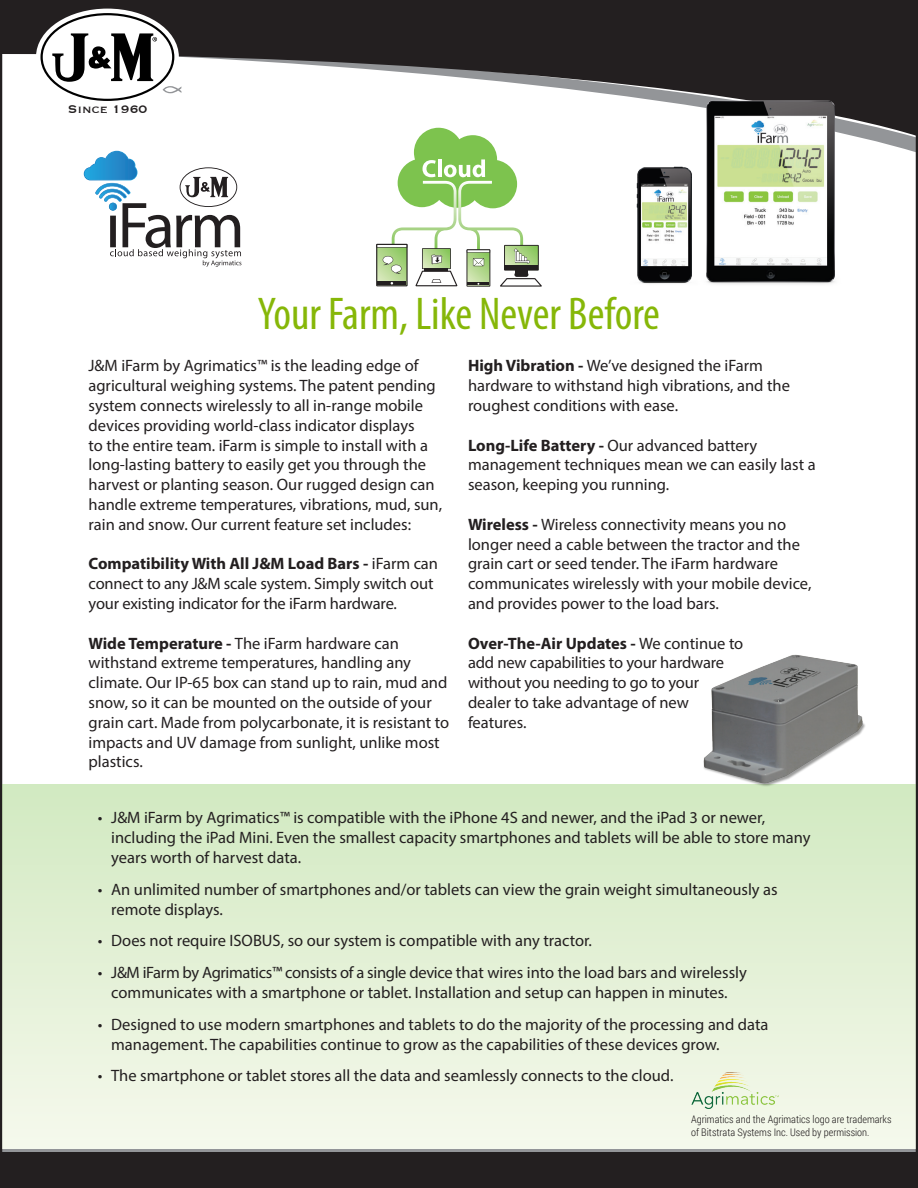
<style>
.page{position:relative;width:918px;height:1188px;background:#fff}
.page>*{position:absolute;margin:0;border:0;box-sizing:border-box;transform-origin:0 0}
.t1{font:condensed 46.2px "Myriad Pro";color:#86b708}
.t2{font:16.5px/19.8px "Myriad Pro";color:#231f20}
.t3{font:14.4px "Copperplate";color:#231f20}
.t4{font:300 10.5px/12.6px "Roboto Condensed";color:#231f20}
.s1{font-weight:700}
</style>
<div class="page">
<svg style="left:4px;top:4px;width:910px;height:138px;fill:#231f20"></svg>
<div style="left:0;top:1149px;width:918px;height:39px;background:#939598"></div>
<div style="left:0;top:1152px;width:918px;height:36px;background:#231f20"></div>
<svg style="left:31px;top:4px;width:152px;height:106px"></svg>
<div style="left:2px;top:784px;width:914px;height:365px;background:linear-gradient(to bottom,#d1e9c1,#f6f9ed)"></div>
<img style="left:603px;top:62px;width:261px;height:222px">
<img style="left:691px;top:654px;width:188px;height:136px">
<svg style="left:376px;top:128px;width:166px;height:159px"></svg>
<img style="left:691px;top:1073px;width:88px;height:39px">
<svg style="left:84px;top:151px;width:157px;height:116px"></svg>
<p class="t3" style="left:68px;top:99px;width:81px">Since 1960</p>
<p class="t1" style="left:258px;top:286px;width:404px">Your Farm, Like Never Before</p>
<p class="t2" style="left:89px;top:356px;width:355px">J&amp;M iFarm by Agrimatics™ is the leading edge of agricultural weighing systems. The patent pending system connects wirelessly to all in-range mobile devices providing world-class indicator displays<br>to the entire team. iFarm is simple to install with a long-lasting battery to easily get you through the harvest or planting season. Our rugged design can handle extreme temperatures, vibrations, mud, sun, rain and snow. Our current feature set includes:</p>
<p class="t2" style="left:89px;top:554px;width:351px"><span class="s1">Compatibility With All J&amp;M Load Bars -</span> iFarm can connect to any J&amp;M scale system. Simply switch out your existing indicator for the iFarm hardware.</p>
<p class="t2" style="left:89px;top:633px;width:312px"><span class="s1">Wide Temperature -</span> The iFarm hardware can</p>
<p class="t2" style="left:89px;top:653px;width:362px">withstand extreme temperatures, handling any climate. Our IP-65 box can stand up to rain, mud and snow, so it can be mounted on the outside of your grain cart. Made from polycarbonate, it is resistant to impacts and UV damage from sunlight, unlike most plastics.</p>
<p class="t2" style="left:468px;top:356px;width:296px"><span class="s1">High Vibration -</span> We’ve designed the iFarm</p>
<p class="t2" style="left:468px;top:376px;width:324px">hardware to withstand high vibrations, and the roughest conditions with ease.</p>
<p class="t2" style="left:468px;top:435px;width:291px"><span class="s1">Long-Life Battery -</span> Our advanced battery</p>
<p class="t2" style="left:468px;top:455px;width:349px">management techniques mean we can easily last a season, keeping you running.</p>
<p class="t2" style="left:468px;top:514px;width:320px"><span class="s1">Wireless -</span> Wireless connectivity means you no</p>
<p class="t2" style="left:468px;top:534px;width:334px">longer need a cable between the tractor and the grain cart or seed tender. The iFarm hardware</p>
<p class="t2" style="left:468px;top:574px;width:345px">communicates wirelessly with your mobile device, and provides power to the load bars.</p>
<p class="t2" style="left:468px;top:633px;width:277px"><span class="s1">Over-The-Air Updates -</span> We continue to add new capabilities to your hardware without you needing to go to your dealer to take advantage of new features.</p>
<p class="t2" style="left:98px;top:808px;width:669px">• J&amp;M iFarm by Agrimatics™ is compatible with the iPhone 4S and newer, and the iPad 3 or newer,</p>
<p class="t2" style="left:111px;top:828px;width:701px">including the iPad Mini. Even the smallest capacity smartphones and tablets will be able to store many</p>
<p class="t2" style="left:111px;top:847px;width:192px">years worth of harvest data.</p>
<p class="t2" style="left:98px;top:879px;width:681px">• An unlimited number of smartphones and/or tablets can view the grain weight simultaneously as</p>
<p class="t2" style="left:111px;top:899px;width:113px">remote displays.</p>
<p class="t2" style="left:98px;top:931px;width:496px">• Does not require ISOBUS, so our system is compatible with any tractor.</p>
<p class="t2" style="left:98px;top:963px;width:651px">• J&amp;M iFarm by Agrimatics™ consists of a single device that wires into the load bars and wirelessly</p>
<p class="t2" style="left:111px;top:982px;width:618px">communicates with a smartphone or tablet. Installation and setup can happen in minutes.</p>
<p class="t2" style="left:98px;top:1014px;width:672px">• Designed to use modern smartphones and tablets to do the majority of the processing and data</p>
<p class="t2" style="left:111px;top:1034px;width:610px">management. The capabilities continue to grow as the capabilities of these devices grow.</p>
<p class="t2" style="left:98px;top:1066px;width:577px">• The smartphone or tablet stores all the data and seamlessly connects to the cloud.</p>
<p class="t4" style="left:691px;top:1113px;width:202px">Agrimatics and the Agrimatics logo are trademarks of Bitstrata Systems Inc. Used by permission.</p>
</div>
